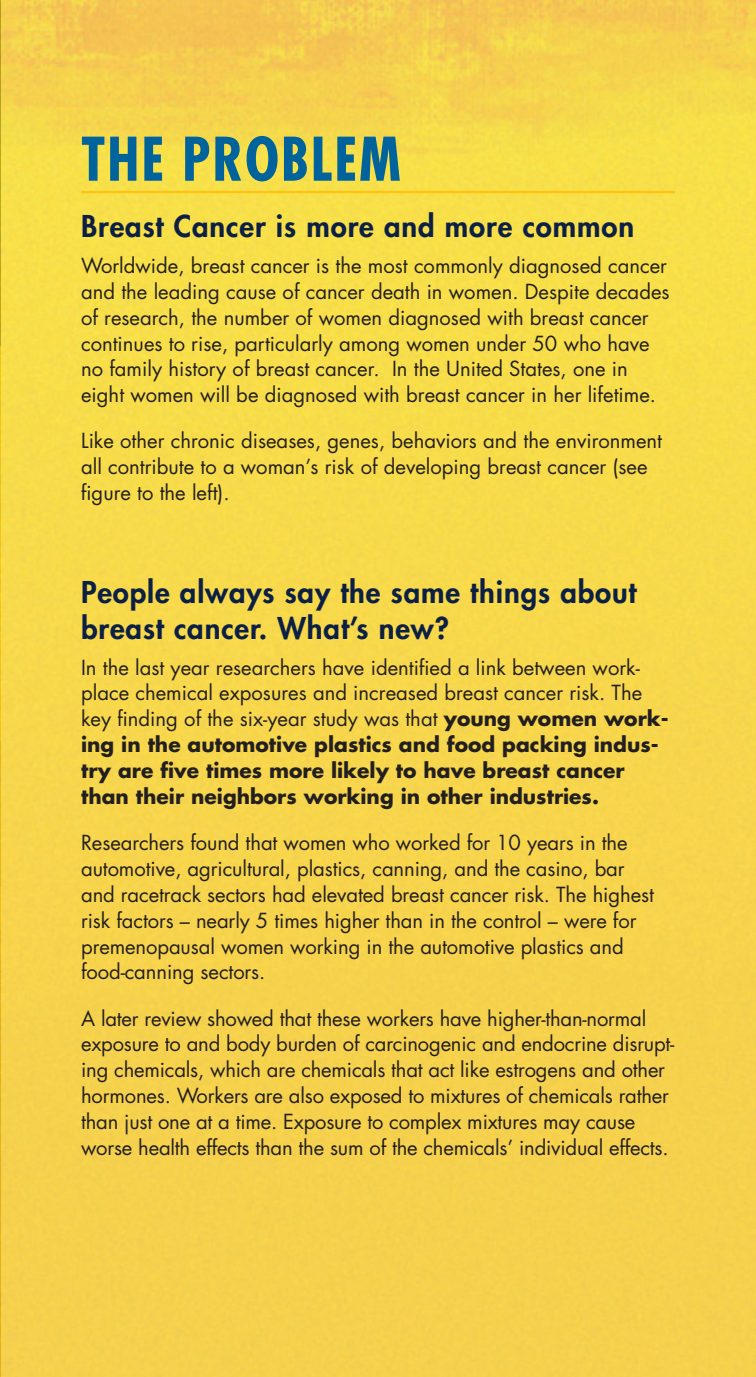
<style>
.page{position:relative;width:756px;height:1377px;background:#fff}
.page>*{position:absolute;margin:0;border:0;box-sizing:border-box;transform-origin:0 0}
.Subhead_1{font:700 condensed 58.5px "Futura Std";letter-spacing:.03em;color:#01639c}
.Subhead_2{font:800 29.25px/36px "Futura Std";letter-spacing:.03em;color:#0c1f44}
.Body_Text{font:20.25px/25.9px "Futura Std";letter-spacing:-.005em;color:#231f20}
.Body_Text-2{font:700 20.25px/25.9px "Futura Std";color:#231f20}
.s1{font-weight:400}
</style>
<div class="page">
<img style="left:0;top:0;width:756px;height:1377px">
<hr style="left:81px;top:191px;width:594px;height:2px;background:#fec210">
<p class="Subhead_1" style="left:81px;top:123px;width:322px">THE PROBLEM</p>
<p class="Subhead_2" style="left:81px;top:208px;width:555px">Breast Cancer is more and more common</p>
<p class="Body_Text" style="left:81px;top:253px;width:590px">Worldwide, breast cancer is the most commonly diagnosed cancer and the leading cause of cancer death in women. Despite decades of research, the number of women diagnosed with breast cancer continues to rise, particularly among women under 50 who have no family history of breast cancer. In the United States, one in eight women will be diagnosed with breast cancer in her lifetime.</p>
<p class="Body_Text" style="left:81px;top:428px;width:583px">Like other chronic diseases, genes, behaviors and the environment all contribute to a woman’s risk of developing breast cancer (see figure to the left).</p>
<p class="Subhead_2" style="left:81px;top:574px;width:557px">People always say the same things about breast cancer. What’s new?</p>
<p class="Body_Text-2" style="left:81px;top:654px;width:589px"><span class="s1">In the last year researchers have identified a link between work&shy;place chemical exposures and increased breast cancer risk. The key finding of the six-year study was that</span> young women work&shy;ing in the automotive plastics and food packing indus&shy;try are five times more likely to have breast cancer than their neighbors working in other industries.</p>
<p class="Body_Text" style="left:81px;top:830px;width:574px">Researchers found that women who worked for 10 years in the automotive, agricultural, plastics, canning, and the casino, bar and racetrack sectors had elevated breast cancer risk. The highest risk factors – nearly 5 times higher than in the control – were for premenopausal women working in the automotive plastics and food-canning sectors.</p>
<p class="Body_Text" style="left:81px;top:1005px;width:595px">A later review showed that these workers have higher-than-normal exposure to and body burden of carcinogenic and endocrine disrupt&shy;ing chemicals, which are chemicals that act like estrogens and other hormones. Workers are also exposed to mixtures of chemicals rather than just one at a time. Exposure to complex mixtures may cause worse health effects than the sum of the chemicals’ individual effects.</p>
</div>
